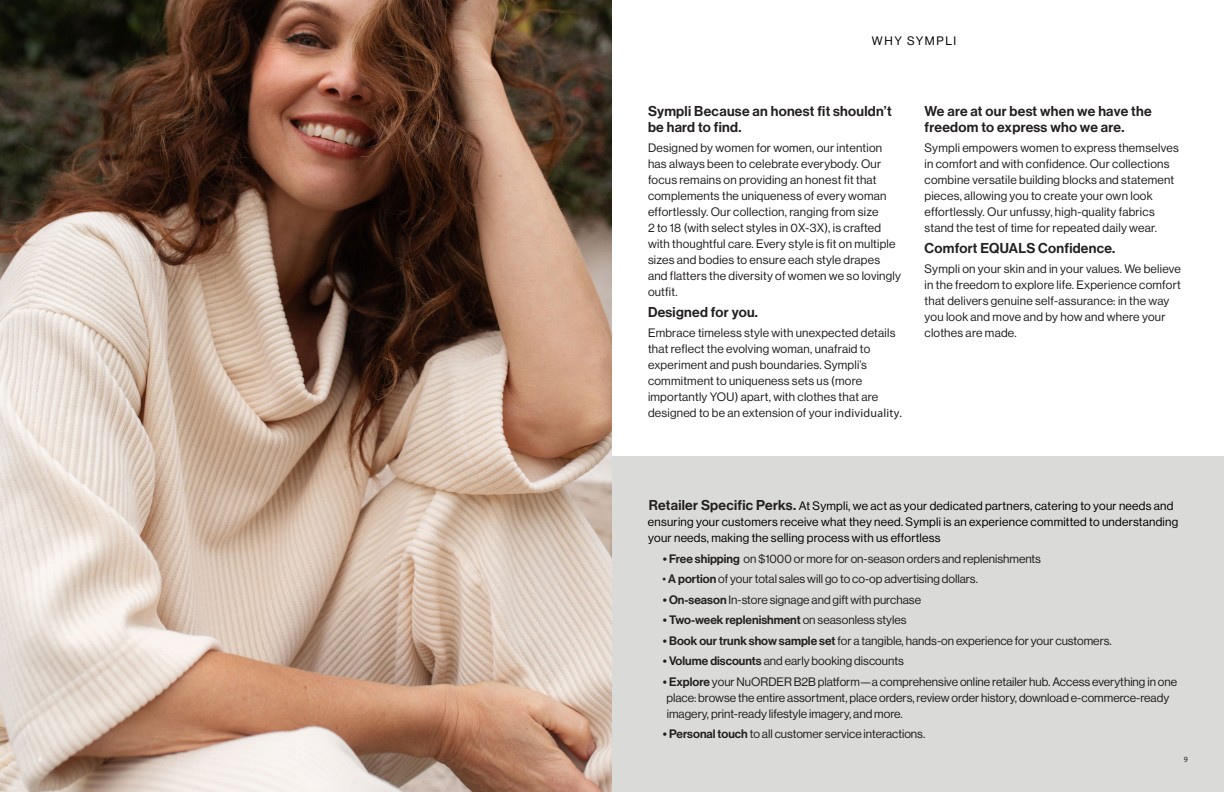
<style>
.page{position:relative;width:1224px;height:792px;background:#fff}
.page>*{position:absolute;margin:0;border:0;box-sizing:border-box;transform-origin:0 0}
.t1{font:14px/16px "N Haas Grotesk DS Pro 65 Md";letter-spacing:.02em;color:#231f20}
.t2{font:12px/16px "N Haas Grotesk DS Pro 55 Rg";letter-spacing:.02em;color:#231f20}
.t3{font:12px/16px "N Haas Grotesk DS Pro 55 Rg";color:#231f20}
.t4{font:12px/16px "N Haas Grotesk DS Pro 55 Rg";letter-spacing:.02em;color:#000}
.t5{font:12px "N Haas Grotesk DS Pro 65 Md";color:#231f20}
.t6{font:12px "N Haas Grotesk DS Pro 55 Rg";letter-spacing:.135em;color:#000}
.t7{font:8px "Myriad Pro";color:#fff}
.t8{font:8px "Myriad Pro";color:#231f20}
.s1{font-family:"Myriad Pro"}
.s2{font-family:"N Haas Grotesk DS Pro 65 Md";font-size:14px;color:#231f20}
.s3{font-family:"N Haas Grotesk DS Pro 65 Md"}
.s4{font-family:"N Haas Grotesk DS Pro 55 Rg"}
</style>
<div class="page">
<img style="left:0;top:0;width:612px;height:792px">
<div style="left:612px;top:456px;width:612px;height:336px;background:#dadad8"></div>
<p class="t6" style="left:872px;top:34px;width:86px">WHY SYMPLI</p>
<p class="t1" style="left:648px;top:103px;width:245px">Sympli Because an honest fit shouldn’t be hard to find.</p>
<p class="t2" style="left:648px;top:140px;width:255px">Designed by women for women, our intention has always been to celebrate everybody. Our focus remains on providing an honest fit that complements the uniqueness of every woman effortlessly. Our collection, ranging from size<br>2 to 18 (with select styles in 0X-3X), is crafted with thoughtful care. Every style is fit on multiple sizes and bodies to ensure each style drapes and flatters the diversity of women we so lovingly outfit.</p>
<p class="t1" style="left:648px;top:304px;width:111px">Designed for you.</p>
<p class="t2" style="left:648px;top:325px;width:255px">Embrace timeless style with unexpected details that reflect the evolving woman, unafraid to experiment and push boundaries. Sympli’s commitment to uniqueness sets us (more importantly YOU) apart, with clothes that are designed to be an extension of your <span class="s1">individuality.</span></p>
<p class="t1" style="left:925px;top:103px;width:229px">We are at our best when we have the freedom to express who we are.</p>
<p class="t2" style="left:925px;top:140px;width:256px">Sympli empowers women to express themselves in comfort and with confidence. Our collections combine versatile building blocks and statement pieces, allowing you to create your own look effortlessly. Our unfussy, high-quality fabrics stand the test of time for repeated daily wear.</p>
<p class="t1" style="left:925px;top:240px;width:192px">Comfort EQUALS Confidence.</p>
<p class="t2" style="left:925px;top:261px;width:258px">Sympli on your skin and in your values. We believe in the freedom to explore life. Experience comfort that delivers genuine self-assurance: in the way you look and move and by how and where your clothes are made.</p>
<p class="t4" style="left:648px;top:498px;width:532px"><span class="s2">Retailer Specific Perks.</span> At Sympli, we act as your dedicated partners, catering to your needs and ensuring your customers receive what they need. Sympli is an experience committed to understanding your needs, making the selling process with us effortless</p>
<p class="t3" style="left:663px;top:551px;width:380px"><span class="s3">• Free shipping</span> on $1000 or more for on-season orders and replenishments</p>
<p class="t3" style="left:663px;top:571px;width:317px">• <span class="s3">A portion</span> of your total sales will go to co-op advertising dollars.</p>
<p class="t3" style="left:663px;top:592px;width:260px"><span class="s3">• On-season</span> In-store signage and gift with purchase</p>
<p class="t5" style="left:663px;top:613px;width:245px">• Two-week replenishment <span class="s4">on seasonless styles</span></p>
<p class="t3" style="left:663px;top:633px;width:450px"><span class="s3">• Book our trunk show sample set</span> for a tangible, hands-on experience for your customers.</p>
<p class="t3" style="left:663px;top:653px;width:242px"><span class="s3">• Volume discounts</span> and early booking discounts</p>
<p class="t3" style="left:663px;top:674px;width:516px"><span class="s3">• Explore</span> your NuORDER B2B platform—a comprehensive online retailer hub. Access everything in one place: browse the entire assortment, place orders, review order history, download e-commerce-ready imagery, print-ready lifestyle imagery, and more.</p>
<p class="t3" style="left:663px;top:726px;width:264px"><span class="s3">• Personal touch</span> to all customer service interactions.</p>
<p class="t7" style="left:38px;top:754px;width:6px">8</p>
<p class="t8" style="left:1184px;top:754px;width:6px">9</p>
</div>
